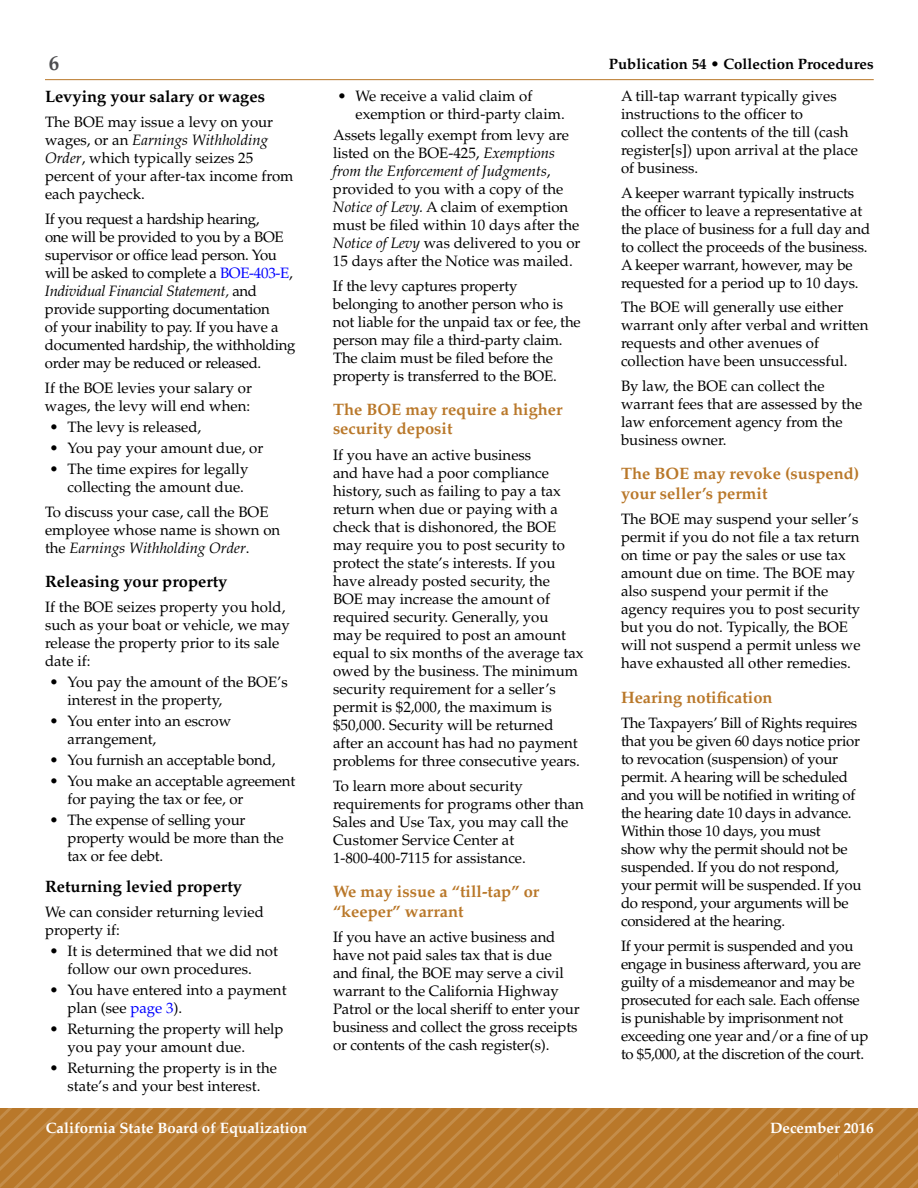
<style>
.page{position:relative;width:918px;height:1188px;background:#fff}
.page>*{position:absolute;margin:0;border:0;box-sizing:border-box;transform-origin:0 0}
.t1{font:700 21px "Palatino LT Std";color:#4d4d4f}
.Heading_2{font:700 16.5px/19.8px "Palatino LT Std";color:#b9782a}
.Heading_2-2{font:700 16.5px "Palatino LT Std";color:#000}
.Body_Text{font:15px/18px "Palatino LT Std";color:#000}
.Body_Text-2{font:15px/18px "Palatino LT Std";letter-spacing:-.02em;color:#000}
.Hanging_Indent{font:15px/18px "Palatino LT Std";color:#000}
.Par_Before_H__Indent{font:15px/18px "Palatino LT Std";color:#000}
.HangIndentLast{font:15px/18px "Palatino LT Std";color:#000;text-align:right}
.t2{font:700 15px "Palatino LT Std";color:#fff}
.t3{font:700 15px "Palatino LT Std";color:#000}
.s1{font-style:italic}
.s2{color:#00f}
</style>
<div class="page">
<svg style="left:824px;top:1108px;width:94px;height:80px;background:#bb7c31"></svg>
<svg style="left:785px;top:1108px;width:39px;height:80px;background:#bb7c31"></svg>
<svg style="left:206px;top:1108px;width:579px;height:80px;background:#bb7c31"></svg>
<svg style="left:0;top:1108px;width:206px;height:80px;background:#bb7c31"></svg>
<hr style="left:45px;top:79px;width:829px;height:1px;background:#b9782a">
<p class="t1" style="left:49px;top:51px;width:12px">6</p>
<p class="t3" style="left:609px;top:55px;width:266px">Publication 54 • Collection Procedures</p>
<p class="Heading_2-2" style="left:45px;top:87px;width:222px">Levying your salary or wages</p>
<p class="Body_Text" style="left:45px;top:114px;width:250px">The BOE may issue a levy on your wages, or an <span class="s1">Earnings Withholding<br>Order</span>, which typically seizes 25 percent of your after-tax income from each paycheck.</p>
<p class="Body_Text-2" style="left:45px;top:210px;width:252px">If you request a hardship hearing,<br>one will be provided to you by a BOE supervisor or office lead person. You will be asked to complete a <span class="s2">BOE-403-E</span>, <span class="s1">Individual Financial Statement,</span> and provide supporting documentation<br>of your inability to pay. If you have a documented hardship, the withholding order may be reduced or released.</p>
<p class="Par_Before_H__Indent" style="left:45px;top:379px;width:209px">If the BOE levies your salary or wages, the levy will end when:</p>
<p class="Hanging_Indent" style="left:49px;top:418px;width:153px">• The levy is released,</p>
<p class="Hanging_Indent" style="left:49px;top:439px;width:215px">• You pay your amount due, or</p>
<p class="HangIndentLast" style="left:49px;top:460px;width:200px">• The time expires for legally collecting the amount due.</p>
<p class="Body_Text" style="left:45px;top:503px;width:237px">To discuss your case, call the BOE employee whose name is shown on the <span class="s1">Earnings Withholding Order</span>.</p>
<p class="Heading_2-2" style="left:45px;top:572px;width:184px">Releasing your property</p>
<p class="Par_Before_H__Indent" style="left:45px;top:598px;width:246px">If the BOE seizes property you hold, such as your boat or vehicle, we may release the property prior to its sale date if:</p>
<p class="Hanging_Indent" style="left:68px;top:673px;width:222px;text-indent:-18px">• You pay the amount of the BOE’s interest in the property,</p>
<p class="Hanging_Indent" style="left:68px;top:712px;width:165px;text-indent:-18px">• You enter into an escrow arrangement,</p>
<p class="Hanging_Indent" style="left:49px;top:751px;width:228px">• You furnish an acceptable bond,</p>
<p class="Hanging_Indent" style="left:68px;top:772px;width:229px;text-indent:-18px">• You make an acceptable agreement for paying the tax or fee, or</p>
<p class="Hanging_Indent" style="left:68px;top:811px;width:218px;text-indent:-18px">• The expense of selling your property would be more than the tax or fee debt.</p>
<p class="Heading_2-2" style="left:45px;top:876px;width:199px">Returning levied property</p>
<p class="Par_Before_H__Indent" style="left:45px;top:903px;width:220px">We can consider returning levied property if:</p>
<p class="Hanging_Indent" style="left:49px;top:942px;width:230px;text-align:center">• It is determined that we did not follow our own procedures.</p>
<p class="Hanging_Indent" style="left:68px;top:981px;width:221px;text-indent:-18px">• You have entered into a payment plan (see <span class="s2">page 3</span>).</p>
<p class="Hanging_Indent" style="left:68px;top:1020px;width:218px;text-indent:-18px">• Returning the property will help you pay your amount due.</p>
<p class="Hanging_Indent" style="left:49px;top:1059px;width:229px;text-align:center">• Returning the property is in the state’s and your best interest.</p>
<p class="Hanging_Indent" style="left:356px;top:87px;width:211px;text-indent:-18px">• We receive a valid claim of exemption or third-party claim.</p>
<p class="Body_Text" style="left:333px;top:126px;width:249px">Assets legally exempt from levy are listed on the BOE-425, <span class="s1">Exemptions from the Enforcement of Judgments</span>, provided to you with a copy of the <span class="s1">Notice of Levy.</span> A claim of exemption must be filed within 10 days after the <span class="s1">Notice of Levy</span> was delivered to you or 15 days after the Notice was mailed.</p>
<p class="Body_Text" style="left:333px;top:277px;width:249px">If the levy captures property belonging to another person who is not liable for the unpaid tax or fee, the person may file a third-party claim.<br>The claim must be filed before the property is transferred to the BOE.</p>
<p class="Heading_2" style="left:333px;top:399px;width:231px">The BOE may require a higher security deposit</p>
<p class="Body_Text" style="left:333px;top:446px;width:252px">If you have an active business<br>and have had a poor compliance history, such as failing to pay a tax return when due or paying with a check that is dishonored, the BOE may require you to post security to protect the state’s interests. If you have already posted security, the BOE may increase the amount of required security. Generally, you<br>may be required to post an amount equal to six months of the average tax owed by the business. The minimum security requirement for a seller’s permit is $2,000, the maximum is $50,000. Security will be returned after an account has had no payment problems for three consecutive years.</p>
<p class="Body_Text" style="left:333px;top:777px;width:253px">To learn more about security requirements for programs other than<br>Sales and Use Tax, you may call the<br>Customer Service Center at<br>1-800-400-7115 for assistance.</p>
<p class="Heading_2" style="left:333px;top:881px;width:208px">We may issue a “till-tap” or “keeper” warrant</p>
<p class="Body_Text" style="left:333px;top:928px;width:248px">If you have an active business and have not paid sales tax that is due and final, the BOE may serve a civil warrant to the California Highway Patrol or the local sheriff to enter your business and collect the gross receipts or contents of the cash register(s).</p>
<p class="Body_Text" style="left:621px;top:87px;width:238px">A till-tap warrant typically gives instructions to the officer to<br>collect the contents of the till (cash register[s]) upon arrival at the place of business.</p>
<p class="Body_Text" style="left:621px;top:184px;width:251px">A keeper warrant typically instructs the officer to leave a representative at the place of business for a full day and to collect the proceeds of the business.<br>A keeper warrant, however, may be requested for a period up to 10 days.</p>
<p class="Body_Text" style="left:621px;top:299px;width:249px">The BOE will generally use either warrant only after verbal and written requests and other avenues of collection have been unsuccessful.</p>
<p class="Body_Text" style="left:621px;top:377px;width:243px">By law, the BOE can collect the warrant fees that are assessed by the law enforcement agency from the business owner.</p>
<p class="Heading_2" style="left:621px;top:464px;width:240px">The BOE may revoke (suspend) your seller’s permit</p>
<p class="Body_Text" style="left:621px;top:511px;width:241px">The BOE may suspend your seller’s permit if you do not file a tax return on time or pay the sales or use tax amount due on time. The BOE may also suspend your permit if the agency requires you to post security but you do not. Typically, the BOE will not suspend a permit unless we have exhausted all other remedies.</p>
<p class="Heading_2" style="left:621px;top:687px;width:153px">Hearing notification</p>
<p class="Body_Text-2" style="left:621px;top:714px;width:242px">The Taxpayers’ Bill of Rights requires that you be given 60 days notice prior to revocation (suspension) of your permit. A hearing will be scheduled and you will be notified in writing of the hearing date 10 days in advance.<br>Within those 10 days, you must<br>show why the permit should not be suspended. If you do not respond, your permit will be suspended. If you do respond, your arguments will be considered at the hearing.</p>
<p class="Body_Text-2" style="left:621px;top:937px;width:249px">If your permit is suspended and you engage in business afterward, you are guilty of a misdemeanor and may be prosecuted for each sale. Each offense is punishable by imprisonment not exceeding one year and/or a fine of up to $5,000, at the discretion of the court.</p>
<p class="t2" style="left:46px;top:1119px;width:263px">California State Board of Equalization</p>
<p class="t2" style="left:770px;top:1119px;width:105px">December 2016</p>
</div>
